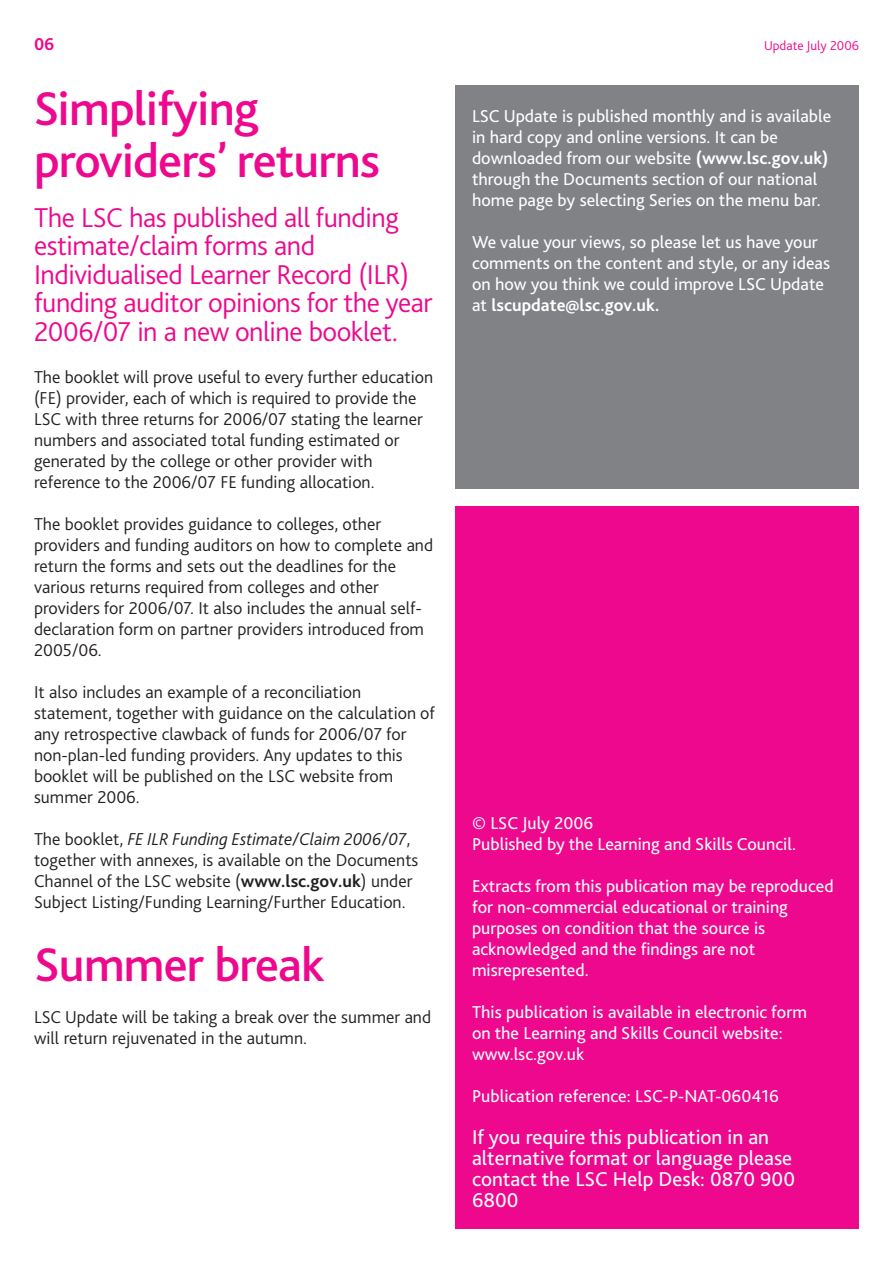
<style>
.page{position:relative;width:893px;height:1263px;background:#fff}
.page>*{position:absolute;margin:0;border:0;box-sizing:border-box;transform-origin:0 0}
.t1{font:500 49.5px/52.5px "Bliss";letter-spacing:-.015em;color:#ed088d}
.t2{font:500 49.5px "Bliss 2";letter-spacing:-.015em;color:#ed088d}
.t3{font:300 28.5px/28.5px "Bliss 2";letter-spacing:-.015em;color:#ed088d}
.t4{font:21px/21px "Bliss 2";color:#fff}
.t5{font:300 18px/21px "Bliss 2";color:#231f20}
.t6{font:18px/21px "Bliss 2";color:#fff}
.t7{font:700 18px "Bliss 2";color:#ed088d}
.t8{font:300 13.5px "Bliss 2";color:#ed088d}
.s1{font-style:italic}
.s2{font-weight:700}
</style>
<div class="page">
<div style="left:455px;top:85px;width:404px;height:404px;background:#808285"></div>
<div style="left:455px;top:506px;width:404px;height:723px;background:#ed088d"></div>
<p class="t7" style="left:34px;top:37px;width:22px">06</p>
<p class="t8" style="left:764px;top:41px;width:96px">Update July 2006</p>
<h1 class="t1" style="left:34px;top:88px;width:348px">Simplifying providers’ returns</h1>
<h2 class="t3" style="left:34px;top:206px;width:400px">The LSC has published all funding estimate/claim forms and Individualised Learner Record (ILR) funding auditor opinions for the year 2006/07 in a new online booklet.</h2>
<p class="t5" style="left:34px;top:368px;width:401px">The booklet will prove useful to every further education (FE) provider, each of which is required to provide the LSC with three returns for 2006/07 stating the learner numbers and associated total funding estimated or generated by the college or other provider with reference to the 2006/07 FE funding allocation.</p>
<p class="t5" style="left:34px;top:515px;width:401px">The booklet provides guidance to colleges, other providers and funding auditors on how to complete and return the forms and sets out the deadlines for the various returns required from colleges and other providers for 2006/07. It also includes the annual self&shy;declaration form on partner providers introduced from 2005/06.</p>
<p class="t5" style="left:34px;top:683px;width:402px">It also includes an example of a reconciliation statement, together with guidance on the calculation of any retrospective clawback of funds for 2006/07 for non-plan-led funding providers. Any updates to this booklet will be published on the LSC website from summer 2006.</p>
<p class="t5" style="left:34px;top:830px;width:386px">The booklet, <span class="s1">FE ILR Funding Estimate/Claim 2006/07</span>, together with annexes, is available on the Documents Channel of the LSC website (<span class="s2">www.lsc.gov.uk</span>) under Subject Listing/Funding Learning/Further Education.</p>
<h1 class="t2" style="left:34px;top:946px;width:292px">Summer break</h1>
<p class="t5" style="left:34px;top:1008px;width:399px">LSC Update will be taking a break over the summer and will return rejuvenated in the autumn.</p>
<p class="t6" style="left:472px;top:107px;width:361px">LSC Update is published monthly and is available in hard copy and online versions. It can be downloaded from our website <span class="s2">(www.lsc.gov.uk) </span>through the Documents section of our national home page by selecting Series on the menu bar.</p>
<p class="t6" style="left:472px;top:233px;width:360px">We value your views, so please let us have your comments on the content and style, or any ideas on how you think we could improve LSC Update at <span class="s2">lscupdate@lsc.gov.uk.</span></p>
<p class="t6" style="left:472px;top:814px;width:325px">© LSC July 2006<br>Published by the Learning and Skills Council.</p>
<p class="t6" style="left:472px;top:877px;width:363px">Extracts from this publication may be reproduced for non-commercial educational or training purposes on condition that the source is acknowledged and the findings are not misrepresented.</p>
<p class="t6" style="left:472px;top:1003px;width:336px">This publication is available in electronic form on the Learning and Skills Council website: www.lsc.gov.uk</p>
<p class="t6" style="left:472px;top:1087px;width:308px">Publication reference: LSC-P-NAT-060416</p>
<p class="t4" style="left:472px;top:1128px;width:325px">If you require this publication in an alternative format or language please contact the LSC Help Desk: 0870 900<br>6800</p>
</div>
